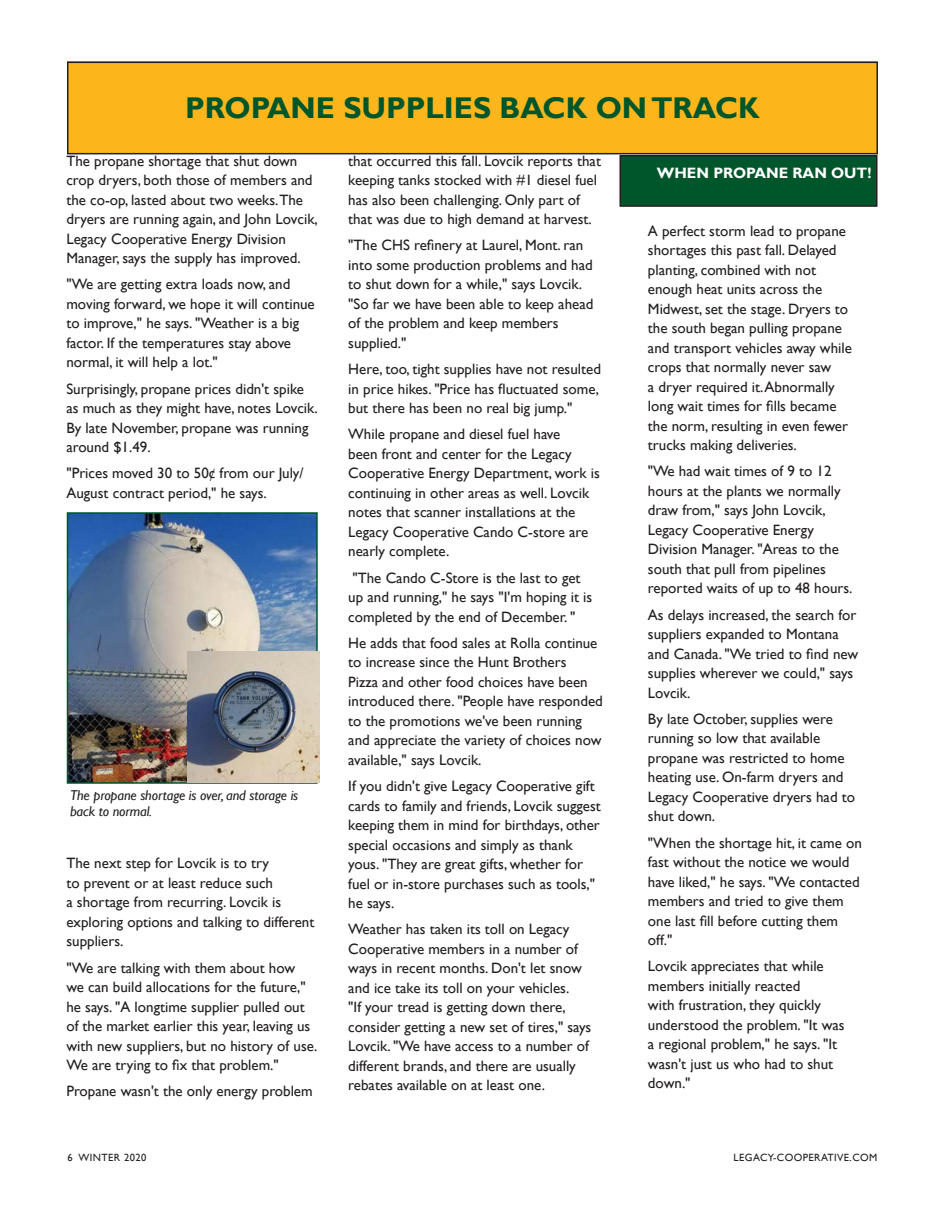
<style>
.page{position:relative;width:945px;height:1215px;background:#fff}
.page>*{position:absolute;margin:0;border:0;box-sizing:border-box;transform-origin:0 0}
.t1{font:700 30px "Gill Sans";color:#00562b}
.t2{font:15px/19.5px "Gill Sans";color:#231f20}
.t3{font:700 15px "Gill Sans";color:#fff}
.t4{font:italic 14.25px/16px "Gill Sans";letter-spacing:-.01em;color:#231f20}
.t5{font:10.5px "Gill Sans";letter-spacing:.04em;color:#231f20}
</style>
<div class="page">
<div style="left:620px;top:156px;width:257px;height:50px;background:#00562b"></div>
<div style="left:620px;top:155px;width:258px;height:52px;border:2px solid #231f20"></div>
<div style="left:68px;top:62px;width:810px;height:91px;background:#fcb61c"></div>
<div style="left:67px;top:62px;width:811px;height:92px;border:2px solid #231f20"></div>
<img style="left:70px;top:515px;width:245px;height:266px">
<div style="left:67px;top:512px;width:251px;height:272px;border:2px solid #00562b"></div>
<img style="left:188px;top:651px;width:132px;height:132px">
<h1 class="t1" style="left:185px;top:89px;width:576px">PROPANE SUPPLI ES BACK ON TRACK</h1>
<p class="t2" style="left:66px;top:151px;width:253px">The propane shortage that shut down crop dryers, both those of members and the co-op, lasted about two weeks.The dryers are running again, and John Lovcik, Legacy Cooperative Energy Division Manager, says the supply has improved.</p>
<p class="t2" style="left:66px;top:275px;width:250px">"We are getting extra loads now, and moving forward, we hope it will continue to improve," he says. "Weather is a big factor. If the temperatures stay above normal, it will help a lot."</p>
<p class="t2" style="left:66px;top:379px;width:253px">Surprisingly, propane prices didn't spike as much as they might have, notes Lovcik.<br>By late November, propane was running around $1.49.</p>
<p class="t2" style="left:66px;top:464px;width:239px">"Prices moved 30 to 50¢ from our July/<br>August contract period," he says.</p>
<p class="t4" style="left:70px;top:787px;width:230px">The propane shortage is over, and storage is back to normal.</p>
<p class="t2" style="left:66px;top:854px;width:249px">The next step for Lovcik is to try<br>to prevent or at least reduce such<br>a shortage from recurring. Lovcik is exploring options and talking to different suppliers.</p>
<p class="t2" style="left:66px;top:958px;width:253px">"We are talking with them about how<br>we can build allocations for the future," he says. "A longtime supplier pulled out of the market earlier this year, leaving us with new suppliers, but no history of use.<br>We are trying to fix that problem."</p>
<p class="t2" style="left:66px;top:1082px;width:248px">Propane wasn't the only energy problem</p>
<p class="t2" style="left:348px;top:151px;width:254px">that occurred this fall. Lovcik reports that keeping tanks stocked with #1 diesel fuel has also been challenging. Only part of that was due to high demand at harvest.</p>
<p class="t2" style="left:348px;top:236px;width:247px">"The CHS refinery at Laurel, Mont. ran into some production problems and had to shut down for a while," says Lovcik. "So far we have been able to keep ahead of the problem and keep members supplied."</p>
<p class="t2" style="left:348px;top:360px;width:254px">Here, too, tight supplies have not resulted in price hikes. "Price has fluctuated some, but there has been no real big jump."</p>
<p class="t2" style="left:348px;top:425px;width:253px">While propane and diesel fuel have<br>been front and center for the Legacy Cooperative Energy Department, work is continuing in other areas as well. Lovcik notes that scanner installations at the Legacy Cooperative Cando C-store are nearly complete.</p>
<p class="t2" style="left:348px;top:568px;width:245px">"The Cando C-Store is the last to get up and running," he says "I'm hoping it is completed by the end of December. "</p>
<p class="t2" style="left:348px;top:633px;width:256px">He adds that food sales at Rolla continue to increase since the Hunt Brothers<br>Pizza and other food choices have been introduced there. "People have responded to the promotions we've been running and appreciate the variety of choices now available," says Lovcik.</p>
<p class="t2" style="left:348px;top:777px;width:254px">If you didn't give Legacy Cooperative gift cards to family and friends, Lovcik suggest keeping them in mind for birthdays, other special occasions and simply as thank yous. "They are great gifts, whether for fuel or in-store purchases such as tools," he says.</p>
<p class="t2" style="left:348px;top:920px;width:245px">Weather has taken its toll on Legacy Cooperative members in a number of ways in recent months. Don't let snow and ice take its toll on your vehicles.<br>"If your tread is getting down there, consider getting a new set of tires," says Lovcik. "We have access to a number of different brands, and there are usually rebates available on at least one.</p>
<p class="t3" style="left:657px;top:164px;width:216px">WHEN PROPANE RAN OUT!</p>
<p class="t2" style="left:648px;top:221px;width:205px">A perfect storm lead to propane shortages this past fall. Delayed planting, combined with not enough heat units across the<br>Midwest, set the stage. Dryers to the south began pulling propane and transport vehicles away while crops that normally never saw<br>a dryer required it. Abnormally long wait times for fills became the norm, resulting in even fewer trucks making deliveries.</p>
<p class="t2" style="left:648px;top:462px;width:206px">"We had wait times of 9 to 12 hours at the plants we normally draw from," says John Lovcik,<br>Legacy Cooperative Energy<br>Division Manager. "Areas to the south that pull from pipelines reported waits of up to 48 hours.</p>
<p class="t2" style="left:648px;top:605px;width:212px">As delays increased, the search for suppliers expanded to Montana and Canada. "We tried to find new supplies wherever we could," says<br>Lovcik.</p>
<p class="t2" style="left:648px;top:709px;width:209px">By late October, supplies were running so low that available propane was restricted to home heating use. On-farm dryers and<br>Legacy Cooperative dryers had to shut down.</p>
<p class="t2" style="left:648px;top:833px;width:215px">"When the shortage hit, it came on fast without the notice we would have liked," he says. "We contacted members and tried to give them one last fill before cutting them off."</p>
<p class="t2" style="left:648px;top:957px;width:198px">Lovcik appreciates that while members initially reacted<br>with frustration, they quickly understood the problem. "It was a regional problem," he says. "It wasn't just us who had to shut down."</p>
<p class="t5" style="left:68px;top:1151px;width:80px">6 Winter 2020</p>
<p class="t5" style="left:734px;top:1151px;width:145px">legacy-cooperative.com</p>
</div>
